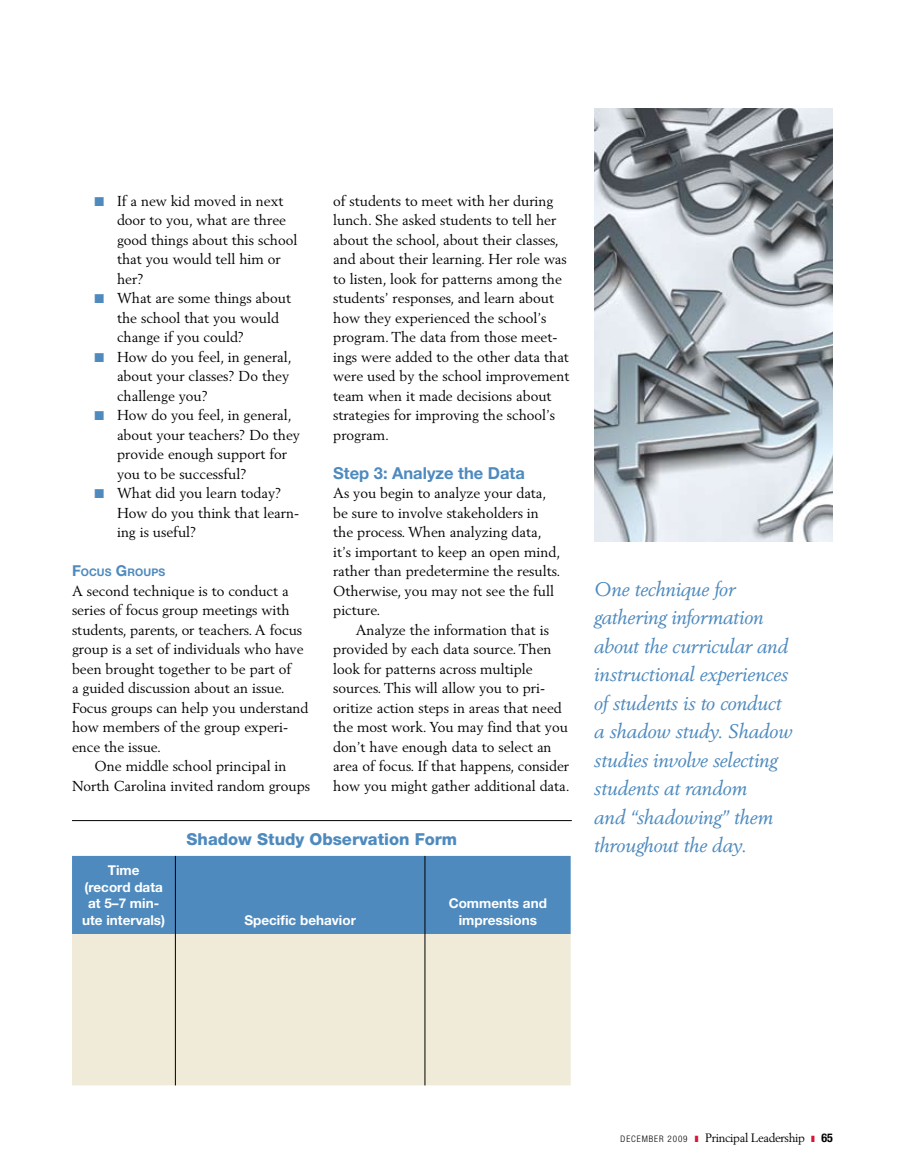
<style>
.page{position:relative;width:905px;height:1175px;background:#fff}
.page>*{position:absolute;margin:0;border:0;box-sizing:border-box;transform-origin:0 0}
.t1{font:italic 19.5px/28.5px "Berling LT";letter-spacing:-.01em;color:#4e8abe}
.t2{font:800 16.5px "Helvetica Neue LT";color:#4e8abe}
.t3{font:700 16.5px "Helvetica Neue LT";color:#4e8abe}
.t4{font:14.25px/19.5px "Berling LT";color:#000}
.t5{font:700 13.5px/16.5px "Helvetica Neue LT";color:#fff;text-align:center}
.t6{font:12px "Berling LT";letter-spacing:-.03em;color:#000}
.t7{font:700 10.5px "Helvetica Neue LT";letter-spacing:.01em;color:#4e8abe}
.t8{font:300 condensed 9px "Helvetica Neue LT";letter-spacing:.1em;color:#000}
.s1{font-size:15px}
.s2{font-family:"Helvetica Neue LT";font-weight:700;font-stretch:condensed}
</style>
<div class="page">
<img style="left:594px;top:108px;width:238px;height:434px">
<div style="left:72px;top:856px;width:498px;height:78px;background:#4e8abe"></div>
<div style="left:72px;top:934px;width:498px;height:151px;background:#f0ead8"></div>
<hr style="left:175px;top:856px;width:1px;height:78px;background:#000">
<hr style="left:424px;top:856px;width:1px;height:78px;background:#000">
<hr style="left:175px;top:934px;width:1px;height:151px;background:#000">
<hr style="left:424px;top:934px;width:1px;height:151px;background:#000">
<hr style="left:72px;top:820px;width:500px;height:1px;background:#000">
<p class="t4" style="left:333px;top:191px;width:238px">of students to meet with her during lunch. She asked students to tell her about the school, about their classes, and about their learning. Her role was to listen, look for patterns among the students’ responses, and learn about how they experienced the school’s program. The data from those meet&shy;ings were added to the other data that were used by the school improvement team when it made decisions about strategies for improving the school’s program.</p>
<p class="t3" style="left:333px;top:462px;width:193px">Step 3: Analyze the Data</p>
<p class="t4" style="left:333px;top:483px;width:228px">As you begin to analyze your data, be sure to involve stakeholders in the process. When analyzing data, it’s important to keep an open mind, rather than predetermine the results.<br>Otherwise, you may not see the full picture.</p>
<p class="t4" style="left:333px;top:620px;width:238px;text-indent:23px">Analyze the information that is provided by each data source. Then look for patterns across multiple sources. This will allow you to pri&shy;oritize action steps in areas that need the most work. You may find that you don’t have enough data to select an area of focus. If that happens, consider how you might gather additional data.</p>
<p class="t2" style="left:187px;top:829px;width:272px">Shadow Study Observation Form</p>
<p class="t4" style="left:117px;top:191px;width:184px">If a new kid moved in next door to you, what are three good things about this school that you would tell him or her?<br>What are some things about the school that you would change if you could?<br>How do you feel, in general, about your classes? Do they challenge you?<br>How do you feel, in general, about your teachers? Do they provide enough support for you to be successful?<br>What did you learn today?<br>How do you think that learn&shy;ing is useful?</p>
<p class="t7" style="left:72px;top:566px;width:95px"><span class="s1">F</span>OCUS <span class="s1">G</span>ROUPS</p>
<p class="t4" style="left:72px;top:581px;width:218px">A second technique is to conduct a</p>
<p class="t4" style="left:72px;top:600px;width:219px">series of focus group meetings with</p>
<p class="t4" style="left:72px;top:620px;width:232px">students, parents, or teachers. A focus</p>
<p class="t4" style="left:72px;top:639px;width:233px">group is a set of individuals who have</p>
<p class="t4" style="left:72px;top:659px;width:221px">been brought together to be part of</p>
<p class="t4" style="left:72px;top:678px;width:214px">a guided discussion about an issue.</p>
<p class="t4" style="left:72px;top:698px;width:238px">Focus groups can help you understand</p>
<p class="t4" style="left:72px;top:717px;width:218px">how members of the group experi-</p>
<p class="t4" style="left:72px;top:737px;width:90px">ence the issue.</p>
<p class="t4" style="left:95px;top:756px;width:193px">One middle school principal in</p>
<p class="t4" style="left:72px;top:776px;width:240px">North Carolina invited random groups</p>
<p class="t5" style="left:82px;top:862px;width:84px">Time<br>(record data at 5–7 min&shy;ute intervals)</p>
<p class="t5" style="left:244px;top:911px;width:113px">Specific behavior</p>
<p class="t5" style="left:448px;top:895px;width:100px">Comments and impressions</p>
<h1 class="t1" style="left:594px;top:574px;width:200px">One technique for gathering information about the curricular and instructional experiences of students is to conduct a shadow study. Shadow studies involve selecting students at random<br>and “shadowing” them throughout the day.</h1>
<p class="t8" style="left:620px;top:1133px;width:68px">DECEMBER 2009</p>
<p class="t6" style="left:705px;top:1130px;width:129px">Principal Leadership <span class="s2">65</span></p>
</div>
